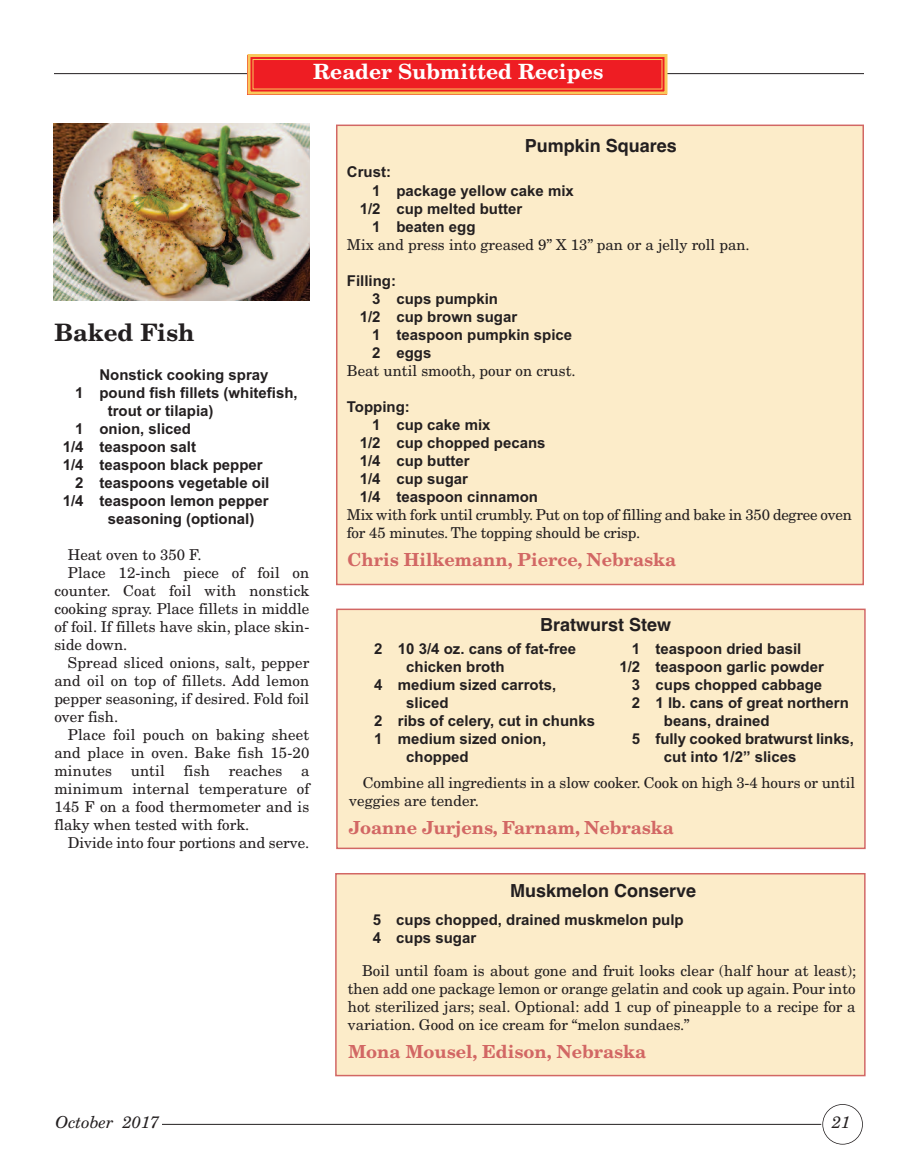
<style>
.page{position:relative;width:918px;height:1175px;background:#fff}
.page>*{position:absolute;margin:0;border:0;box-sizing:border-box;transform-origin:0 0}
.t1{font:700 24px "New Century Schlbk";color:#231f20}
.t2{font:700 21px "New Century Schlbk";color:#fff}
.t3{font:700 18px "New Century Schlbk";color:#d26764}
.t4{font:700 18px "Helvetica";color:#231f20}
.t5{font:italic 16.5px "New Century Schlbk";color:#231f20}
.t6{font:15px/18px "New Century Schlbk";color:#231f20;text-align:justify}
.t7{font:700 15px/18px "Arial";color:#231f20}
.t8{font:15px/18px "New Century Schlbk";letter-spacing:-.02em;color:#231f20}
</style>
<div class="page">
<div style="left:822px;top:1104px;width:41px;height:40px;border:2px solid #231f20;border-radius:50%"></div>
<hr style="left:68px;top:1124px;width:753px;height:1px;background:#231f20">
<div style="left:54px;top:1114px;width:108px;height:22px;background:#fff"></div>
<hr style="left:54px;top:73px;width:810px;height:1px;background:#231f20">
<div style="left:248px;top:55px;width:420px;height:39px;background:#ee1d23"></div>
<div style="left:248px;top:54px;width:420px;height:40px;border:3px solid #f9c85b"></div>
<div style="left:253px;top:59px;width:409px;height:30px;border:1px solid #f9c85b"></div>
<div style="left:337px;top:126px;width:525px;height:457px;background:#fcecc9"></div>
<div style="left:336px;top:124px;width:528px;height:461px;border:2px solid #d26764"></div>
<div style="left:338px;top:610px;width:526px;height:237px;background:#fcecc9"></div>
<div style="left:336px;top:608px;width:530px;height:241px;border:2px solid #d26764"></div>
<div style="left:337px;top:874px;width:527px;height:200px;background:#fcecc9"></div>
<div style="left:335px;top:873px;width:531px;height:203px;border:2px solid #d26764"></div>
<img style="left:53px;top:123px;width:257px;height:177px">
<h2 class="t2" style="left:313px;top:64px;width:292px">Reader Submitted Recipes</h2>
<h1 class="t1" style="left:54px;top:324px;width:142px">Baked Fish</h1>
<p class="t7" style="left:99px;top:366px;width:171px">Nonstick cooking spray</p>
<p class="t7" style="left:75px;top:384px;width:224px">1 pound fish fillets (whitefish,</p>
<p class="t7" style="left:108px;top:402px;width:107px">trout or tilapia)</p>
<p class="t7" style="left:75px;top:420px;width:117px">1 onion, sliced</p>
<p class="t7" style="left:63px;top:438px;width:135px">1/4 teaspoon salt</p>
<p class="t7" style="left:63px;top:456px;width:201px">1/4 teaspoon black pepper</p>
<p class="t7" style="left:75px;top:474px;width:196px">2 teaspoons vegetable oil</p>
<p class="t7" style="left:63px;top:492px;width:207px">1/4 teaspoon lemon pepper</p>
<p class="t7" style="left:108px;top:510px;width:148px">seasoning (optional)</p>
<p class="t6" style="left:68px;top:547px;width:135px">Heat oven to 350 F.</p>
<p class="t6" style="left:68px;top:565px;width:243px">Place 12-inch piece of foil on</p>
<p class="t6" style="left:54px;top:583px;width:257px">counter. Coat foil with nonstick</p>
<p class="t6" style="left:54px;top:601px;width:257px">cooking spray. Place fillets in middle</p>
<p class="t6" style="left:54px;top:619px;width:257px">of foil. If fillets have skin, place skin-</p>
<p class="t6" style="left:54px;top:637px;width:75px">side down.</p>
<p class="t6" style="left:68px;top:655px;width:243px">Spread sliced onions, salt, pepper</p>
<p class="t6" style="left:54px;top:673px;width:256px">and oil on top of fillets. Add lemon</p>
<p class="t6" style="left:54px;top:691px;width:257px">pepper seasoning, if desired. Fold foil</p>
<p class="t6" style="left:54px;top:709px;width:65px">over fish.</p>
<p class="t6" style="left:68px;top:727px;width:243px">Place foil pouch on baking sheet</p>
<p class="t6" style="left:54px;top:745px;width:256px">and place in oven. Bake fish 15-20</p>
<p class="t6" style="left:54px;top:763px;width:59px">minutes</p>
<p class="t6" style="left:131px;top:763px;width:36px">until</p>
<p class="t6" style="left:184px;top:763px;width:28px">fish</p>
<p class="t6" style="left:229px;top:763px;width:55px">reaches</p>
<p class="t6" style="left:54px;top:763px;width:257px;text-indent:247px">a minimum internal temperature of 145 F on a food thermometer and is flaky when tested with fork.</p>
<p class="t6" style="left:68px;top:835px;width:243px">Divide into four portions and serve.</p>
<p class="t4" style="left:525px;top:136px;width:154px">Pumpkin Squares</p>
<p class="t7" style="left:347px;top:163px;width:46px">Crust:</p>
<p class="t7" style="left:372px;top:181px;width:203px">1 package yellow cake mix</p>
<p class="t7" style="left:360px;top:199px;width:164px">1/2 cup melted butter</p>
<p class="t7" style="left:372px;top:217px;width:105px">1 beaten egg</p>
<p class="t6" style="left:347px;top:237px;width:404px">Mix and press into greased 9” X 13” pan or a jelly roll pan.</p>
<p class="t7" style="left:347px;top:271px;width:51px">Filling:</p>
<p class="t7" style="left:372px;top:289px;width:127px">3 cups pumpkin</p>
<p class="t7" style="left:360px;top:307px;width:159px">1/2 cup brown sugar</p>
<p class="t7" style="left:372px;top:325px;width:201px">1 teaspoon pumpkin spice</p>
<p class="t7" style="left:372px;top:343px;width:61px">2 eggs</p>
<p class="t6" style="left:347px;top:363px;width:230px">Beat until smooth, pour on crust.</p>
<p class="t7" style="left:347px;top:397px;width:65px">Topping:</p>
<p class="t7" style="left:372px;top:415px;width:120px">1 cup cake mix</p>
<p class="t7" style="left:360px;top:433px;width:187px">1/2 cup chopped pecans</p>
<p class="t7" style="left:360px;top:451px;width:111px">1/4 cup butter</p>
<p class="t7" style="left:360px;top:469px;width:110px">1/4 cup sugar</p>
<p class="t7" style="left:360px;top:487px;width:180px">1/4 teaspoon cinnamon</p>
<p class="t8" style="left:347px;top:507px;width:507px">Mix with fork until crumbly. Put on top of filling and bake in 350 degree oven for 45 minutes. The topping should be crisp.</p>
<p class="t3" style="left:347px;top:553px;width:330px">Chris Hilkemann, Pierce, Nebraska</p>
<p class="t4" style="left:540px;top:614px;width:133px">Bratwurst Stew</p>
<p class="t7" style="left:374px;top:640px;width:204px">2 10 3/4 oz. cans of fat-free</p>
<p class="t7" style="left:406px;top:658px;width:100px">chicken broth</p>
<p class="t7" style="left:374px;top:676px;width:184px">4 medium sized carrots,</p>
<p class="t7" style="left:406px;top:694px;width:44px">sliced</p>
<p class="t7" style="left:374px;top:712px;width:222px">2 ribs of celery, cut in chunks</p>
<p class="t7" style="left:374px;top:730px;width:174px">1 medium sized onion,</p>
<p class="t7" style="left:406px;top:748px;width:64px">chopped</p>
<p class="t7" style="left:632px;top:640px;width:171px">1 teaspoon dried basil</p>
<p class="t7" style="left:619px;top:658px;width:206px">1/2 teaspoon garlic powder</p>
<p class="t7" style="left:632px;top:676px;width:192px">3 cups chopped cabbage</p>
<p class="t7" style="left:632px;top:694px;width:219px">2 1 lb. cans of great northern</p>
<p class="t7" style="left:664px;top:712px;width:107px">beans, drained</p>
<p class="t7" style="left:632px;top:730px;width:224px">5 fully cooked bratwurst links,</p>
<p class="t7" style="left:664px;top:748px;width:134px">cut into 1/2” slices</p>
<p class="t6" style="left:349px;top:775px;width:507px;text-indent:13px">Combine all ingredients in a slow cooker. Cook on high 3-4 hours or until veggies are tender.</p>
<p class="t3" style="left:349px;top:821px;width:326px">Joanne Jurjens, Farnam, Nebraska</p>
<p class="t4" style="left:510px;top:880px;width:188px">Muskmelon Conserve</p>
<p class="t7" style="left:373px;top:910px;width:312px">5 cups chopped, drained muskmelon pulp<br>4 cups sugar</p>
<p class="t6" style="left:348px;top:962px;width:510px;text-indent:14px">Boil until foam is about gone and fruit looks clear (half hour at least); then add one package lemon or orange gelatin and cook up again. Pour into hot sterilized jars; seal. Optional: add 1 cup of pineapple to a recipe for a variation. Good on ice cream for “melon sundaes.”</p>
<p class="t3" style="left:349px;top:1044px;width:299px">Mona Mousel, Edison, Nebraska</p>
<p class="t5" style="left:56px;top:1115px;width:105px">October 2017</p>
<p class="t5" style="left:832px;top:1115px;width:20px">21</p>
</div>
